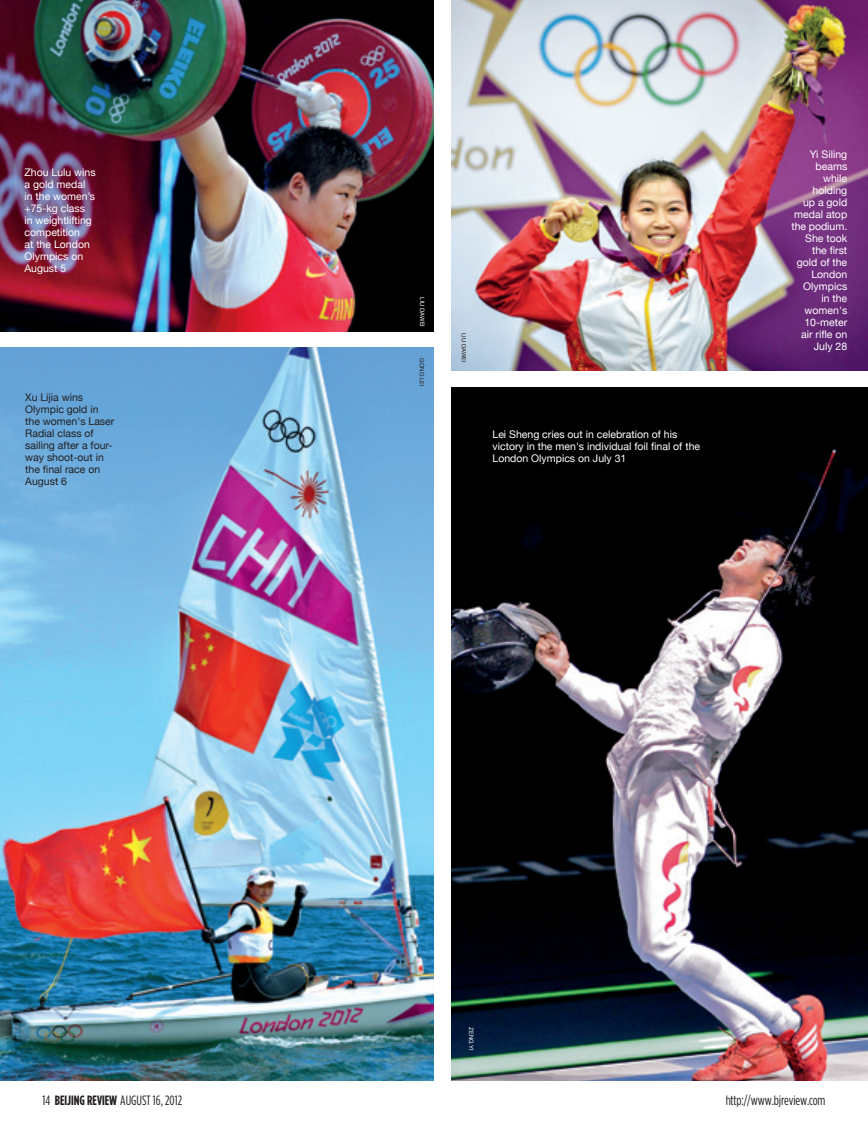
<style>
.page{position:relative;width:868px;height:1136px;background:#fff}
.page>*{position:absolute;margin:0;border:0;box-sizing:border-box;transform-origin:0 0}
.t1{font:condensed 13.5px "Gotham HTF";letter-spacing:-.01em;color:#231f20}
.t2{font:10.5px/12px "Helvetica Neue";color:#fff}
.t3{font:10.5px/12px "Helvetica Neue";color:#231f20}
.t4{font:6px "Helvetica Neue";color:#231f20}
.t5{font:6px "Helvetica Neue";color:#fff}
.s1{font-weight:700}
</style>
<div class="page">
<img style="left:451px;top:0;width:416px;height:370px">
<img style="left:0;top:0;width:434px;height:332px">
<img style="left:451px;top:387px;width:416px;height:693px">
<img style="left:0;top:348px;width:434px;height:732px">
<p class="t2" style="left:24px;top:166px;width:73px">Zhou Lulu wins a gold medal in the women’s +75-kg class in weightlifting competition<br>at the London<br>Olympics on<br>August 5</p>
<p class="t3" style="left:25px;top:391px;width:91px">Xu Lijia wins<br>Olympic gold in the women's Laser<br>Radial class of sailing after a four&shy;way shoot-out in the final race on<br>August 6</p>
<p class="t5" style="left:426px;top:297px;width:31px;rotate:90deg">LIU DAWEI</p>
<p class="t4" style="left:425px;top:358px;width:30px;rotate:90deg">GONG LEI</p>
<p class="t4" style="left:467px;top:332px;width:31px;rotate:90deg">LIU DAWEI</p>
<p class="t2" style="left:492px;top:428px;width:209px">Lei Sheng cries out in celebration of his victory in the men's individual foil final of the<br>London Olympics on July 31</p>
<p class="t2" style="left:791px;top:148px;width:57px;text-align:right">Yi Siling beams while holding<br>up a gold medal atop the podium.<br>She took the first gold of the<br>London<br>Olympics<br>in the women's<br>10-meter air rifle on<br>July 28</p>
<p class="t5" style="left:475px;top:1027px;width:25px;rotate:90deg">ZENG YI</p>
<p class="t1" style="left:43px;top:1092px;width:141px">14 <span class="s1">BEIJING REVIEW</span> AUGUST 16, 2012</p>
<p class="t1" style="left:725px;top:1092px;width:101px">http://www.bjreview.com</p>
</div>
